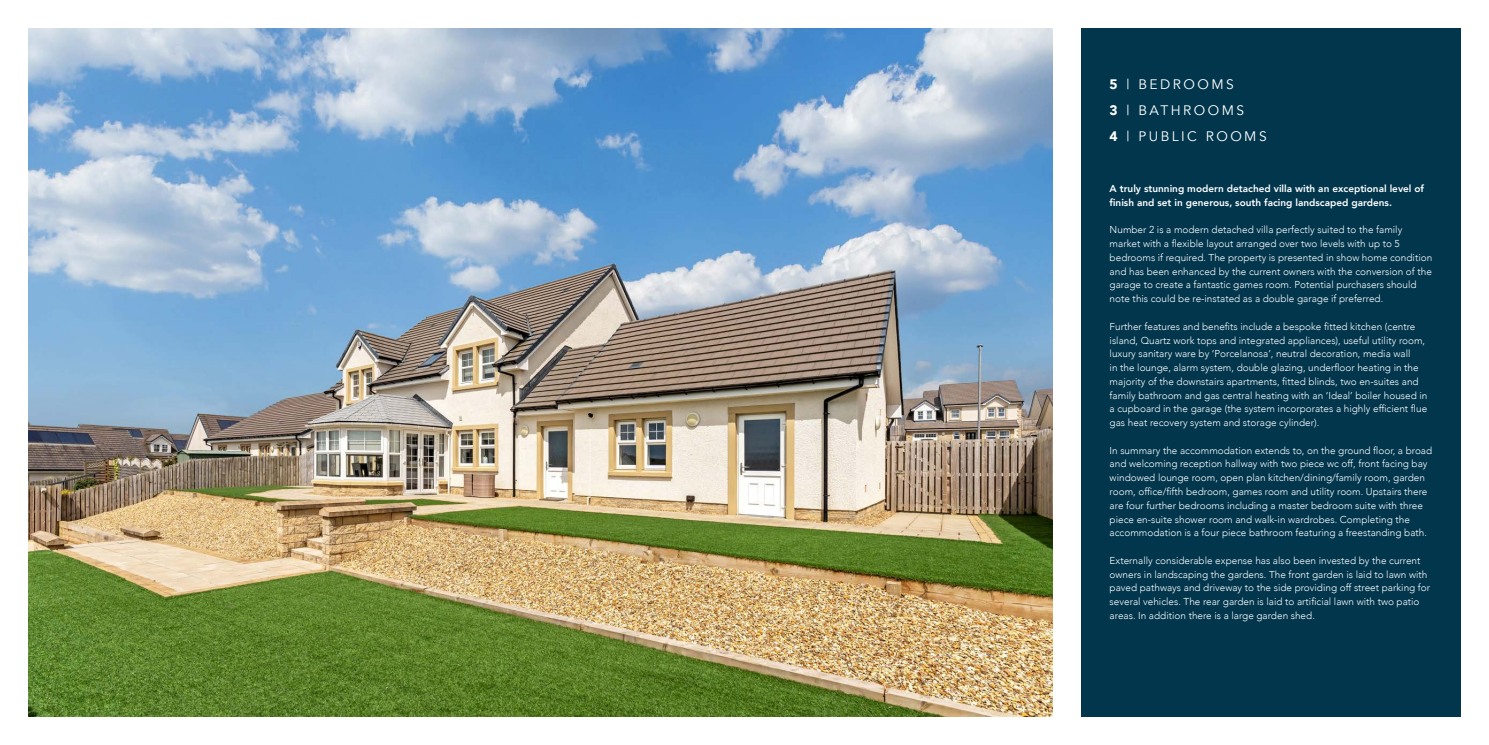
<style>
.page{position:relative;width:1489px;height:745px;background:#fff}
.page>*{position:absolute;margin:0;border:0;box-sizing:border-box;transform-origin:0 0}
.t1{font:13.75px/26.2px "Avenir";letter-spacing:.18em;color:#fff}
.t2{font:300 10px/13.8px "Avenir";color:#fff}
.t3{font:800 10px/13.8px "Avenir";color:#fff}
.s1{font-weight:900}
</style>
<div class="page">
<div style="left:28px;top:28px;width:1432px;height:688px;background:#01364d"></div>
<div style="left:1052px;top:0;width:29px;height:744px;background:#fff"></div>
<img style="left:28px;top:28px;width:1024px;height:688px">
<h1 class="t1" style="left:1109px;top:71px;width:158px"><span class="s1">5</span> | BEDROOMS<br><span class="s1">3</span> | BATHROOMS<br><span class="s1">4</span> | PUBLIC ROOMS</h1>
<p class="t3" style="left:1109px;top:182px;width:316px">A truly stunning modern detached villa with an exceptional level of finish and set in generous, south facing landscaped gardens.</p>
<p class="t2" style="left:1109px;top:223px;width:324px">Number 2 is a modern detached villa perfectly suited to the family market with a flexible layout arranged over two levels with up to 5 bedrooms if required. The property is presented in show home condition and has been enhanced by the current owners with the conversion of the garage to create a fantastic games room. Potential purchasers should note this could be re-instated as a double garage if preferred.</p>
<p class="t2" style="left:1109px;top:319px;width:319px">Further features and benefits include a bespoke fitted kitchen (centre island, Quartz work tops and integrated appliances), useful utility room, luxury sanitary ware by ‘Porcelanosa’, neutral decoration, media wall<br>in the lounge, alarm system, double glazing, underfloor heating in the majority of the downstairs apartments, fitted blinds, two en-suites and family bathroom and gas central heating with an ‘Ideal’ boiler housed in a cupboard in the garage (the system incorporates a highly efficient flue gas heat recovery system and storage cylinder).</p>
<p class="t2" style="left:1109px;top:443px;width:324px">In summary the accommodation extends to, on the ground floor, a broad and welcoming reception hallway with two piece wc off, front facing bay windowed lounge room, open plan kitchen/dining/family room, garden room, office/fifth bedroom, games room and utility room. Upstairs there are four further bedrooms including a master bedroom suite with three piece en-suite shower room and walk-in wardrobes. Completing the accommodation is a four piece bathroom featuring a freestanding bath.</p>
<p class="t2" style="left:1109px;top:553px;width:322px">Externally considerable expense has also been invested by the current owners in landscaping the gardens. The front garden is laid to lawn with paved pathways and driveway to the side providing off street parking for several vehicles. The rear garden is laid to artificial lawn with two patio areas. In addition there is a large garden shed.</p>
</div>
